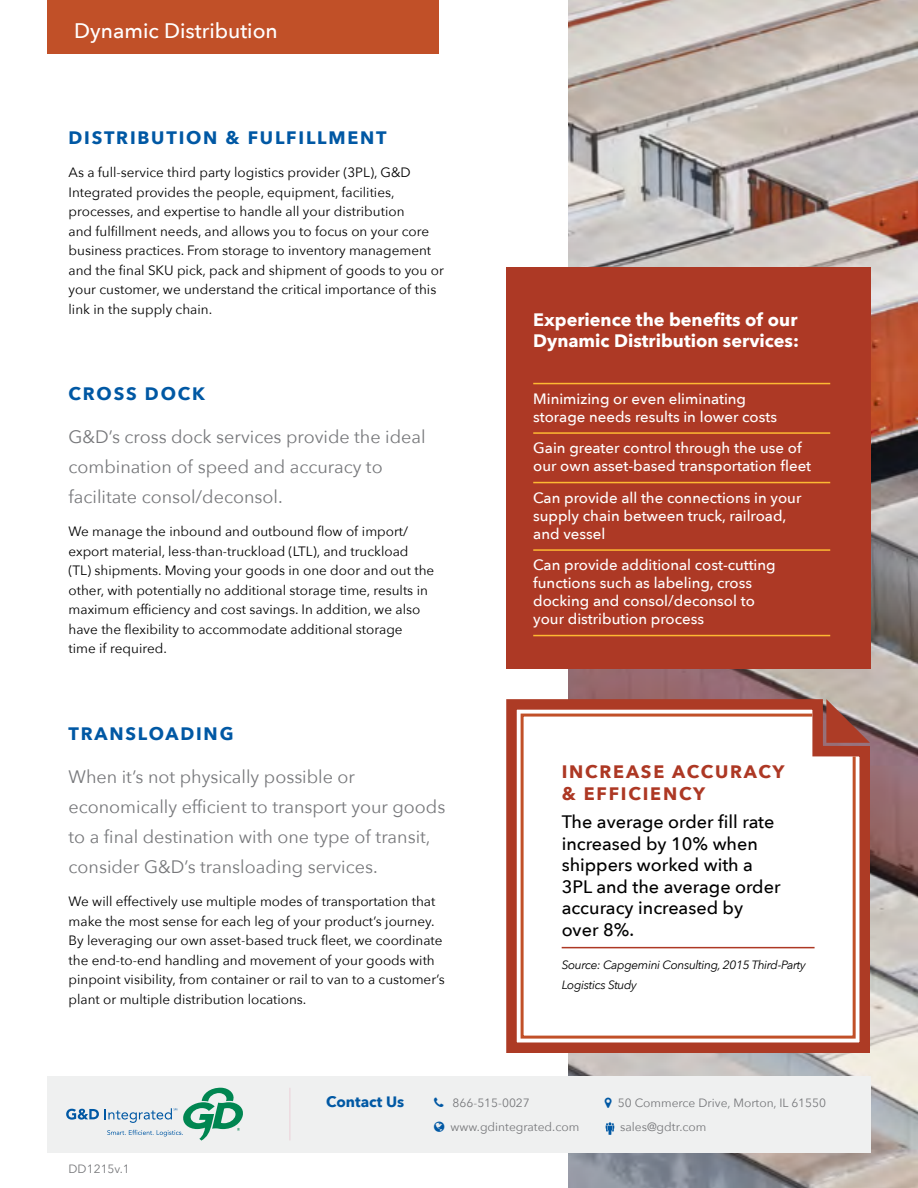
<style>
.page{position:relative;width:918px;height:1188px;background:#fff}
.page>*{position:absolute;margin:0;border:0;box-sizing:border-box;transform-origin:0 0}
.t1{font:500 21px "Avenir Next";color:#fff}
.t2{font:18px/30px "Avenir Next";color:#77787b}
.t3{font:500 18px/21.6px "Avenir Next";color:#000}
.t4{font:700 18px/21.6px "Avenir Next";color:#fff}
.t5{font:700 18px "Avenir Next";letter-spacing:.1em;color:#0058a4}
.t6{font:700 18px/21.6px "Avenir Next";letter-spacing:.1em;color:#ad3824}
.t7{font:500 15px/18px "Avenir Next";color:#fff}
.t8{font:700 15px "Avenir Next";color:#0058a4}
.t9{font:13.5px/19.5px "Avenir Next";color:#000}
.t10{font:12px "Avenir Next";color:#77787b}
.t11{font:italic 12px/19.5px "Avenir Next";letter-spacing:-.03em;color:#000}
</style>
<div class="page">
<img style="left:568px;top:0;width:350px;height:1188px">
<div style="left:47px;top:1076px;width:824px;height:77px;background:#eff0f0"></div>
<hr style="left:289px;top:1088px;width:2px;height:53px;background:#eddbe0">
<svg style="left:66px;top:1109px;width:33px;height:11px"></svg>
<svg style="left:105px;top:1088px;width:138px;height:53px"></svg>
<div style="left:47px;top:0;width:392px;height:54px;background:#c15028"></div>
<div style="left:506px;top:267px;width:365px;height:402px;background:#ad3925"></div>
<hr style="left:533px;top:383px;width:297px;height:1px;background:#fdb933">
<hr style="left:533px;top:432px;width:297px;height:2px;background:#fdb933">
<hr style="left:533px;top:482px;width:297px;height:1px;background:#fdb933">
<hr style="left:533px;top:549px;width:297px;height:2px;background:#fdb933">
<hr style="left:533px;top:635px;width:297px;height:1px;background:#fdb933">
<svg style="left:506px;top:694px;width:369px;height:364px;background:#ba7062"></svg>
<svg style="left:519px;top:712px;width:338px;height:328px"></svg>
<hr style="left:562px;top:947px;width:253px;height:1px;background:#ad3824">
<svg style="left:826px;top:699px;width:44px;height:44px;background:#aa6b5e"></svg>
<svg style="left:606px;top:1122px;width:8px;height:13px"></svg>
<h1 class="t1" style="left:74px;top:12px;width:205px">Dynamic Distribution</h1>
<h2 class="t5" style="left:69px;top:122px;width:320px">DISTRIBUTION &amp; FULFILLMENT</h2>
<p class="t9" style="left:69px;top:162px;width:377px">As a full-service third party logistics provider (3PL), G&amp;D Integrated provides the people, equipment, facilities, processes, and expertise to handle all your distribution<br>and fulfillment needs, and allows you to focus on your core business practices. From storage to inventory management and the final SKU pick, pack and shipment of goods to you or your customer, we understand the critical importance of this link in the supply chain.</p>
<h2 class="t5" style="left:69px;top:378px;width:138px">CROSS DOCK</h2>
<h2 class="t2" style="left:69px;top:421px;width:358px">G&amp;D’s cross dock services provide the ideal combination of speed and accuracy to facilitate consol/deconsol.</h2>
<p class="t9" style="left:69px;top:521px;width:367px">We manage the inbound and outbound flow of import/ export material, less-than-truckload (LTL), and truckload (TL) shipments. Moving your goods in one door and out the other, with potentially no additional storage time, results in maximum efficiency and cost savings. In addition, we also have the flexibility to accommodate additional storage<br>time if required.</p>
<h2 class="t5" style="left:69px;top:718px;width:166px">TRANSLOADING</h2>
<h2 class="t2" style="left:69px;top:761px;width:378px">When it’s not physically possible or economically efficient to transport your goods to a final destination with one type of transit, consider G&amp;D’s transloading services.</h2>
<p class="t9" style="left:69px;top:891px;width:378px">We will effectively use multiple modes of transportation that make the most sense for each leg of your product’s journey.<br>By leveraging our own asset-based truck fleet, we coordinate the end-to-end handling and movement of your goods with pinpoint visibility, from container or rail to van to a customer’s plant or multiple distribution locations.</p>
<h2 class="t4" style="left:533px;top:308px;width:267px">Experience the benefits of our<br>Dynamic Distribution services:</h2>
<p class="t7" style="left:533px;top:389px;width:245px">Minimizing or even eliminating storage needs results in lower costs</p>
<p class="t7" style="left:533px;top:438px;width:279px">Gain greater control through the use of our own asset-based transportation fleet</p>
<p class="t7" style="left:533px;top:488px;width:270px">Can provide all the connections in your supply chain between truck, railroad, and vessel</p>
<p class="t7" style="left:533px;top:555px;width:244px">Can provide additional cost-cutting functions such as labeling, cross docking and consol/deconsol to your distribution process</p>
<h2 class="t6" style="left:562px;top:761px;width:225px">INCREASE ACCURACY &amp; EFFICIENCY</h2>
<h2 class="t3" style="left:562px;top:810px;width:220px">The average order fill rate increased by 10% when shippers worked with a<br>3PL and the average order accuracy increased by over 8%.</h2>
<p class="t11" style="left:562px;top:955px;width:246px">Source: Capgemini Consulting, 2015 Third-Party<br>Logistics Study</p>
<p class="t10" style="left:69px;top:1159px;width:63px">DD1215v.1</p>
<p class="t8" style="left:326px;top:1088px;width:80px">Contact Us</p>
<p class="t10" style="left:453px;top:1092px;width:79px">866-515-0027</p>
<p class="t10" style="left:618px;top:1092px;width:210px">50 Commerce Drive, Morton, IL 61550</p>
<p class="t10" style="left:450px;top:1116px;width:130px">www.gdintegrated.com</p>
<p class="t10" style="left:620px;top:1116px;width:88px">sales@gdtr.com</p>
</div>
